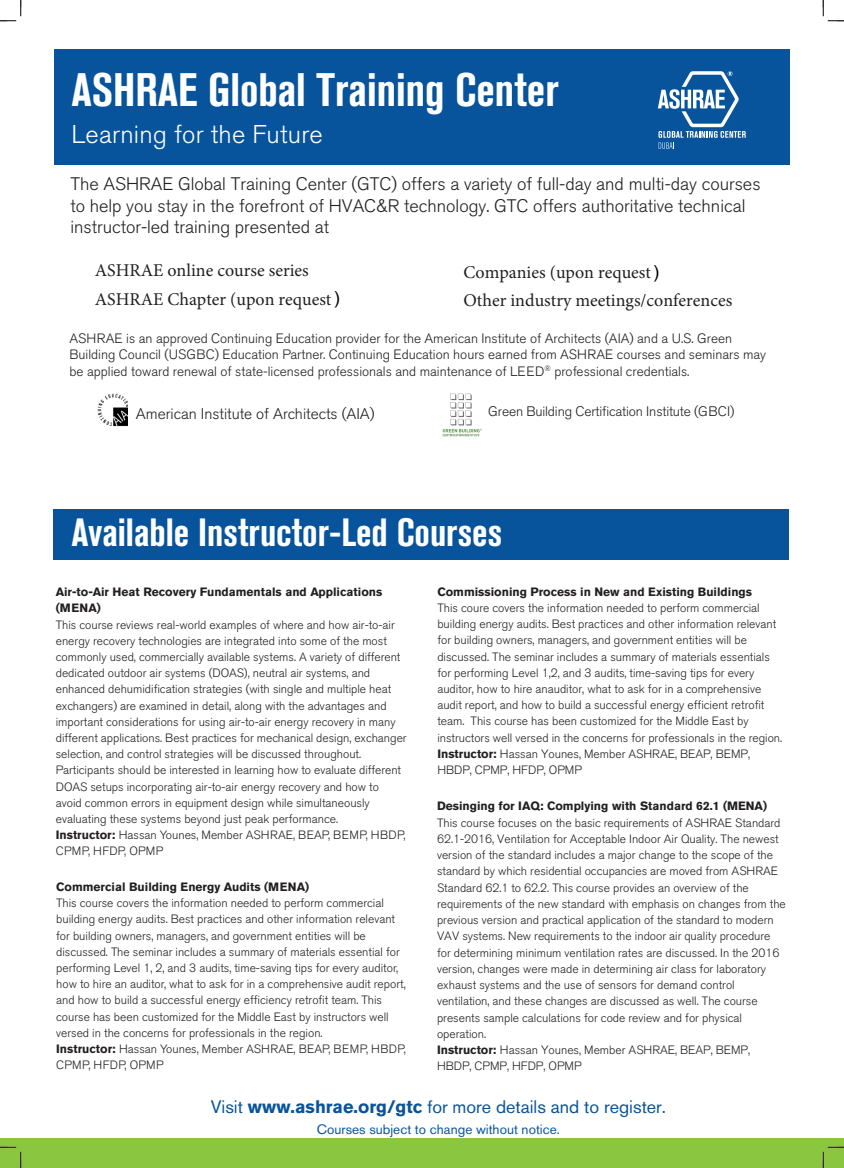
<style>
.page{position:relative;width:844px;height:1168px;background:#fff}
.page>*{position:absolute;margin:0;border:0;box-sizing:border-box;transform-origin:0 0}
.t1{font:700 condensed 46.5px "Akzidenz Grotesk BE";color:#fff}
.t2{font:700 condensed 39px "Akzidenz Grotesk BE";color:#fff}
.t3{font:300 25.5px "Akzidenz Grotesk BE";letter-spacing:.01em;color:#fff}
.t4{font:300 18px/21.3px "Akzidenz Grotesk BE";color:#231f20}
.t5{font:18px/28.3px "Minion Pro";color:#231f20}
.t6{font:18px "Akzidenz Grotesk BE";color:#07549c}
.Instructors_body_cop{font:300 15.45px "Akzidenz Grotesk BE";color:#231f20}
.Instructors_body_cop-2{font:300 13.65px "Akzidenz Grotesk BE";letter-spacing:-.01em;color:#231f20}
.t7{font:300 13.5px/16.5px "Akzidenz Grotesk BE";color:#231f20}
.t8{font:13.5px "Akzidenz Grotesk BE";color:#07549c}
.t9{font:300 12px/16.2px "Akzidenz Grotesk BE";color:#231f20}
.t10{font:700 12px/16.2px "Akzidenz Grotesk BE";color:#231f20}
.s1{font-family:"Arial";color:#000}
.s2{font-weight:700}
</style>
<div class="page">
<div style="left:54px;top:50px;width:736px;height:115px;background:#07549c"></div>
<img style="left:97px;top:393px;width:30px;height:34px">
<div style="left:53px;top:509px;width:735px;height:51px;background:#07549c"></div>
<div style="left:0;top:1139px;width:844px;height:29px;background:#8bc640"></div>
<img style="left:442px;top:393px;width:39px;height:44px">
<svg style="left:658px;top:71px;width:88px;height:78px"></svg>
<svg style="left:0;top:0;width:21px;height:21px"></svg>
<svg style="left:0;top:1147px;width:21px;height:21px"></svg>
<svg style="left:823px;top:0;width:21px;height:21px"></svg>
<svg style="left:823px;top:1147px;width:21px;height:21px"></svg>
<p class="t1" style="left:72px;top:63px;width:489px">ASHRAE Global Training Center</p>
<p class="t3" style="left:72px;top:120px;width:253px">Learning for the Future</p>
<p class="t4" style="left:70px;top:174px;width:691px">The ASHRAE Global Training Center (GTC) offers a variety of full-day and multi-day courses to help you stay in the forefront of HVAC&amp;R technology. GTC offers authoritative technical instructor-led training presented at</p>
<h3 class="t5" style="left:95px;top:256px;width:247px">ASHRAE online course series<br>ASHRAE Chapter (upon request<span class="s1">)</span></h3>
<p class="t5" style="left:463px;top:258px;width:270px">Companies (upon request<span class="s1">)<br></span>Other industry meetings/conferences</p>
<p class="t7" style="left:70px;top:330px;width:698px">ASHRAE is an approved Continuing Education provider for the American Institute of Architects (AIA) and a U.S. Green<br>Building Council (USGBC) Education Partner. Continuing Education hours earned from ASHRAE courses and seminars may be applied toward renewal of state-licensed professionals and maintenance of LEED<sup>®</sup> professional credentials.</p>
<p class="Instructors_body_cop" style="left:136px;top:405px;width:240px">American Institute of Architects (AIA)</p>
<p class="Instructors_body_cop-2" style="left:488px;top:403px;width:247px">Green Building Certification Institute (GBCI)</p>
<h2 class="t2" style="left:71px;top:510px;width:432px">Available Instructor-Led Courses</h2>
<p class="t10" style="left:437px;top:583px;width:316px">Commissioning Process in New and Existing Buildings</p>
<p class="t9" style="left:437px;top:600px;width:346px">This coure covers the information needed to perform commercial building energy audits. Best practices and other information relevant for building owners, managers, and government entities will be discussed. The seminar includes a summary of materials essentials for performing Level 1,2, and 3 audits, time-saving tips for every auditor, how to hire anauditor, what to ask for in a comprehensive audit report, and how to build a successful energy efficient retrofit team. This course has been customized for the Middle East by instructors well versed in the concerns for professionals in the region.<br><span class="s2">Instructor:</span> Hassan Younes, Member ASHRAE, BEAP, BEMP, HBDP, CPMP, HFDP, OPMP</p>
<p class="t10" style="left:437px;top:798px;width:331px">Desinging for IAQ: Complying with Standard 62.1 (MENA)</p>
<p class="t9" style="left:437px;top:815px;width:350px">This course focuses on the basic requirements of ASHRAE Standard 62.1-2016, Ventilation for Acceptable Indoor Air Quality. The newest version of the standard includes a major change to the scope of the standard by which residential occupancies are moved from ASHRAE Standard 62.1 to 62.2. This course provides an overview of the requirements of the new standard with emphasis on changes from the previous version and practical application of the standard to modern VAV systems. New requirements to the indoor air quality procedure for determining minimum ventilation rates are discussed. In the 2016 version, changes were made in determining air class for laboratory exhaust systems and the use of sensors for demand control ventilation, and these changes are discussed as well. The course presents sample calculations for code review and for physical operation.<br><span class="s2">Instructor:</span> Hassan Younes, Member ASHRAE, BEAP, BEMP, HBDP, CPMP, HFDP, OPMP</p>
<h3 class="t6" style="left:211px;top:1096px;width:457px">Visit <span class="s2">www.ashrae.org/gtc</span> for more details and to register.</h3>
<p class="t8" style="left:317px;top:1121px;width:244px">Courses subject to change without notice.</p>
<p class="t10" style="left:56px;top:584px;width:328px">Air-to-Air Heat Recovery Fundamentals and Applications (MENA)</p>
<p class="t9" style="left:56px;top:616px;width:352px">This course reviews real-world examples of where and how air-to-air energy recovery technologies are integrated into some of the most commonly used, commercially available systems. A variety of different dedicated outdoor air systems (DOAS), neutral air systems, and enhanced dehumidification strategies (with single and multiple heat exchangers) are examined in detail, along with the advantages and important considerations for using air-to-air energy recovery in many different applications. Best practices for mechanical design, exchanger selection, and control strategies will be discussed throughout.<br>Participants should be interested in learning how to evaluate different DOAS setups incorporating air-to-air energy recovery and how to avoid common errors in equipment design while simultaneously evaluating these systems beyond just peak performance.<br><span class="s2">Instructor:</span> Hassan Younes, Member ASHRAE, BEAP, BEMP, HBDP, CPMP, HFDP, OPMP</p>
<p class="t10" style="left:56px;top:878px;width:254px">Commercial Building Energy Audits (MENA)</p>
<p class="t9" style="left:56px;top:895px;width:351px">This course covers the information needed to perform commercial building energy audits. Best practices and other information relevant for building owners, managers, and government entities will be discussed. The seminar includes a summary of materials essential for performing Level 1, 2, and 3 audits, time-saving tips for every auditor, how to hire an auditor, what to ask for in a comprehensive audit report, and how to build a successful energy efficiency retrofit team. This course has been customized for the Middle East by instructors well versed in the concerns for professionals in the region.<br><span class="s2">Instructor:</span> Hassan Younes, Member ASHRAE, BEAP, BEMP, HBDP, CPMP, HFDP, OPMP</p>
</div>
